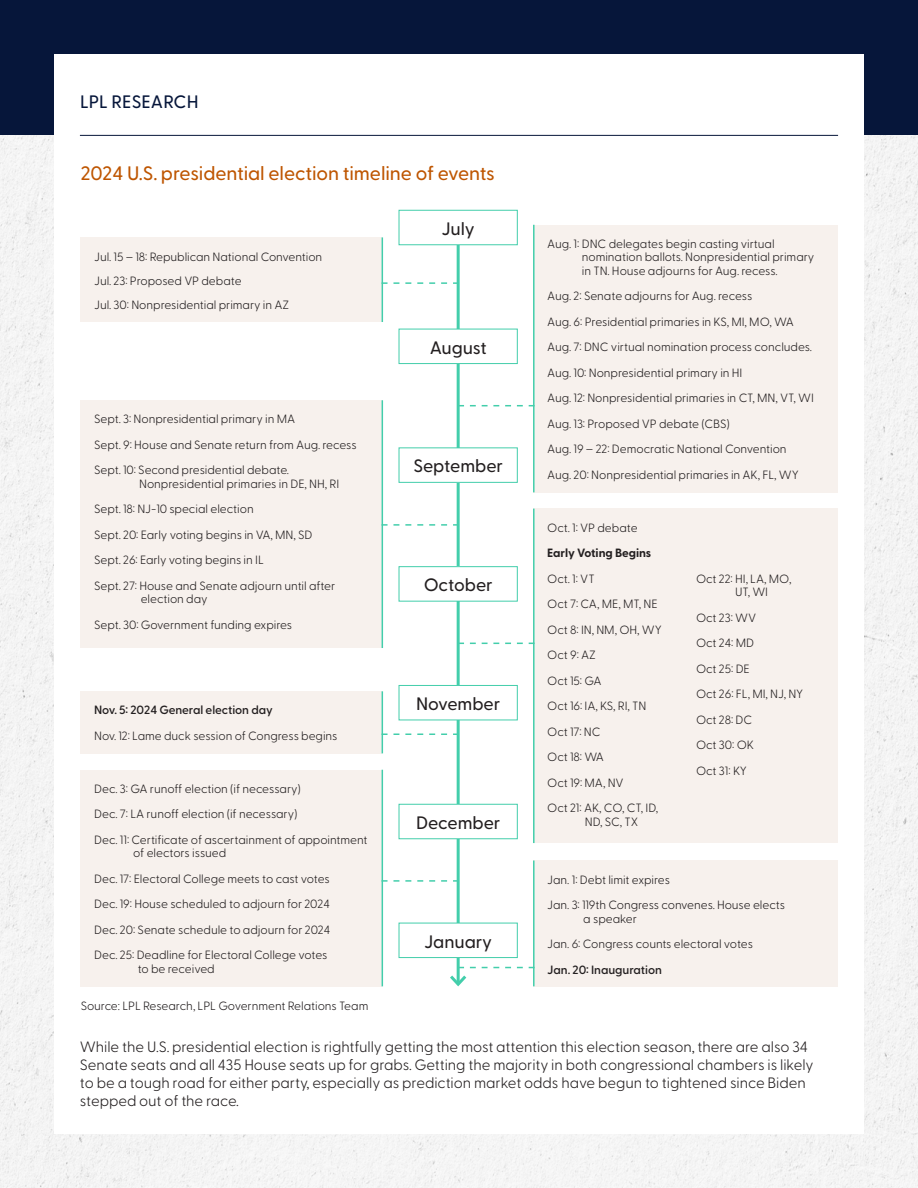
<style>
.page{position:relative;width:918px;height:1188px;background:#fff}
.page>*{position:absolute;margin:0;border:0;box-sizing:border-box;transform-origin:0 0}
.t1{font:500 19.5px "Greycliff CF";letter-spacing:-.005em;color:#be5500}
.t2{font:500 18px "Greycliff CF";letter-spacing:-.005em;color:#231f20}
.t3{font:500 18px "Greycliff CF";letter-spacing:.005em;color:#06163a}
.t4{font:300 15px/18px "Greycliff CF";letter-spacing:-.005em;color:#231f20}
.t5{font:300 12px/25.5px "Greycliff CF";letter-spacing:-.005em;color:#231f20}
.t6{font:600 12px "Greycliff CF";letter-spacing:-.005em;color:#231f20}
.t7{font:700 12px "Greycliff CF";letter-spacing:-.005em;color:#231f20}
</style>
<div class="page">
<div style="left:0;top:135px;width:918px;height:1053px;background:#f4f4f4"></div>
<div style="left:0;top:0;width:918px;height:135px;background:#06163a"></div>
<div style="left:54px;top:54px;width:810px;height:1080px;background:#fff"></div>
<hr style="left:80px;top:135px;width:758px;height:1px;background:#06163a">
<div style="left:81px;top:691px;width:301px;height:62px;background:#f7f1ed"></div>
<div style="left:81px;top:770px;width:301px;height:216px;background:#f7f1ed"></div>
<div style="left:81px;top:400px;width:301px;height:248px;background:#f7f1ed"></div>
<div style="left:534px;top:225px;width:304px;height:267px;background:#f7f1ed"></div>
<div style="left:534px;top:509px;width:304px;height:334px;background:#f7f1ed"></div>
<div style="left:534px;top:861px;width:304px;height:126px;background:#f7f1ed"></div>
<hr style="left:457px;top:221px;width:3px;height:763px;background:#43ceab">
<div style="left:399px;top:448px;width:118px;height:34px;background:#fff"></div>
<div style="left:399px;top:447px;width:119px;height:36px;border:1px solid #43ceab"></div>
<div style="left:399px;top:567px;width:118px;height:34px;background:#fff"></div>
<div style="left:399px;top:566px;width:119px;height:36px;border:1px solid #43ceab"></div>
<div style="left:399px;top:685px;width:118px;height:35px;background:#fff"></div>
<div style="left:399px;top:685px;width:119px;height:35px;border:1px solid #43ceab"></div>
<div style="left:399px;top:804px;width:118px;height:35px;background:#fff"></div>
<div style="left:399px;top:804px;width:119px;height:35px;border:1px solid #43ceab"></div>
<div style="left:399px;top:923px;width:118px;height:35px;background:#fff"></div>
<div style="left:399px;top:923px;width:119px;height:35px;border:1px solid #43ceab"></div>
<div style="left:399px;top:210px;width:118px;height:35px;background:#fff"></div>
<div style="left:399px;top:210px;width:119px;height:35px;border:1px solid #43ceab"></div>
<div style="left:399px;top:329px;width:118px;height:35px;background:#fff"></div>
<div style="left:399px;top:329px;width:119px;height:35px;border:1px solid #43ceab"></div>
<hr style="left:382px;top:400px;width:1px;height:248px;background:#43ceab">
<hr style="left:382px;top:691px;width:1px;height:62px;background:#43ceab">
<hr style="left:382px;top:770px;width:1px;height:216px;background:#43ceab">
<div style="left:81px;top:237px;width:301px;height:85px;background:#f7f1ed"></div>
<hr style="left:382px;top:237px;width:1px;height:85px;background:#43ceab">
<hr style="left:533px;top:225px;width:2px;height:267px;background:#43ceab">
<hr style="left:533px;top:509px;width:2px;height:334px;background:#43ceab">
<hr style="left:533px;top:861px;width:2px;height:125px;background:#43ceab">
<svg style="left:383px;top:282px;width:74px;height:2px"></svg>
<svg style="left:383px;top:524px;width:74px;height:2px"></svg>
<svg style="left:383px;top:734px;width:74px;height:1px"></svg>
<svg style="left:383px;top:880px;width:74px;height:2px"></svg>
<svg style="left:460px;top:405px;width:75px;height:1px"></svg>
<svg style="left:460px;top:643px;width:75px;height:1px"></svg>
<svg style="left:450px;top:967px;width:85px;height:20px"></svg>
<h2 class="t3" style="left:80px;top:88px;width:120px">LPL RESEARCH</h2>
<h1 class="t1" style="left:81px;top:158px;width:416px">2024 U.S. presidential election timeline of events</h1>
<p class="t5" style="left:94px;top:243px;width:230px;line-height:24px">Jul. 15 – 18: Republican National Convention<br>Jul. 23: Proposed VP debate<br>Jul. 30: Nonpresidential primary in AZ</p>
<p class="t5" style="left:94px;top:405px;width:264px">Sept. 3: Nonpresidential primary in MA<br>Sept. 9: House and Senate return from Aug. recess<br>Sept. 10: Second presidential debate.</p>
<p class="t5" style="left:94px;top:470px;width:247px;text-indent:45px">Nonpresidential primaries in DE, NH, RI Sept. 18: NJ-10 special election<br>Sept. 20: Early voting begins in VA, MN, SD Sept. 26: Early voting begins in IL<br>Sept. 27: House and Senate adjourn until after</p>
<p class="t5" style="left:94px;top:585px;width:200px;text-indent:46px">election day<br>Sept. 30: Government funding expires</p>
<p class="t6" style="left:94px;top:701px;width:180px">Nov. 5: 2024 General election day</p>
<p class="t5" style="left:94px;top:722px;width:245px">Nov. 12: Lame duck session of Congress begins</p>
<p class="t5" style="left:94px;top:775px;width:275px">Dec. 3: GA runoff election (if necessary)<br>Dec. 7: LA runoff election (if necessary)<br>Dec. 11: Certificate of ascertainment of appointment</p>
<p class="t5" style="left:94px;top:839px;width:238px;text-indent:39px">of electors issued<br>Dec. 17: Electoral College meets to cast votes Dec. 19: House scheduled to adjourn for 2024<br>Dec. 20: Senate schedule to adjourn for 2024<br>Dec. 25: Deadline for Electoral College votes</p>
<p class="t5" style="left:138px;top:955px;width:79px">to be received</p>
<p class="t5" style="left:81px;top:992px;width:289px">Source: LPL Research, LPL Government Relations Team</p>
<h2 class="t2" style="left:441px;top:215px;width:35px">July</h2>
<h2 class="t2" style="left:430px;top:334px;width:58px">August</h2>
<h2 class="t2" style="left:413px;top:452px;width:91px">September</h2>
<h2 class="t2" style="left:424px;top:571px;width:70px">October</h2>
<h2 class="t2" style="left:416px;top:690px;width:86px">November</h2>
<h2 class="t2" style="left:416px;top:809px;width:86px">December</h2>
<h2 class="t2" style="left:424px;top:928px;width:70px">January</h2>
<p class="t5" style="left:582px;top:236px;width:234px;line-height:13.5px;text-indent:-34px">Aug. 1: DNC delegates begin casting virtual nomination ballots. Nonpresidential primary in TN. House adjourns for Aug. recess.</p>
<p class="t5" style="left:547px;top:282px;width:268px">Aug. 2: Senate adjourns for Aug. recess<br>Aug. 6: Presidential primaries in KS, MI, MO, WA Aug. 7: DNC virtual nomination process concludes.<br>Aug. 10: Nonpresidential primary in HI<br>Aug. 12: Nonpresidential primaries in CT, MN, VT, WI Aug. 13: Proposed VP debate (CBS)<br>Aug. 19 – 22: Democratic National Convention<br>Aug. 20: Nonpresidential primaries in AK, FL, WY</p>
<p class="t5" style="left:547px;top:514px;width:92px">Oct. 1: VP debate</p>
<p class="t7" style="left:547px;top:544px;width:106px">Early Voting Begins</p>
<p class="t5" style="left:547px;top:565px;width:116px">Oct. 1: VT<br>Oct 7: CA, ME, MT, NE<br>Oct 8: IN, NM, OH, WY<br>Oct 9: AZ<br>Oct 15: GA<br>Oct 16: IA, KS, RI, TN<br>Oct 17: NC<br>Oct 18: WA<br>Oct 19: MA, NV<br>Oct 21: AK, CO, CT, ID,</p>
<p class="t5" style="left:585px;top:808px;width:55px">ND, SC, TX</p>
<p class="t5" style="left:735px;top:571px;width:58px;line-height:13.5px;text-indent:-39px">Oct 22: HI, LA, MO,<br>UT, WI</p>
<p class="t5" style="left:696px;top:604px;width:109px">Oct 23: WV<br>Oct 24: MD<br>Oct 25: DE<br>Oct 26: FL, MI, NJ, NY<br>Oct 28: DC<br>Oct 30: OK<br>Oct 31: KY</p>
<p class="t5" style="left:547px;top:866px;width:239px">Jan. 1: Debt limit expires<br>Jan. 3: 119th Congress convenes. House elects</p>
<p class="t5" style="left:547px;top:905px;width:207px;text-indent:36px">a speaker<br>Jan. 6: Congress counts electoral votes</p>
<p class="t6" style="left:547px;top:960px;width:116px">Jan. 20: Inauguration</p>
<p class="t4" style="left:80px;top:1037px;width:735px">While the U.S. presidential election is rightfully getting the most attention this election season, there are also 34<br>Senate seats and all 435 House seats up for grabs. Getting the majority in both congressional chambers is likely to be a tough road for either party, especially as prediction market odds have begun to tightened since Biden stepped out of the race.</p>
</div>
